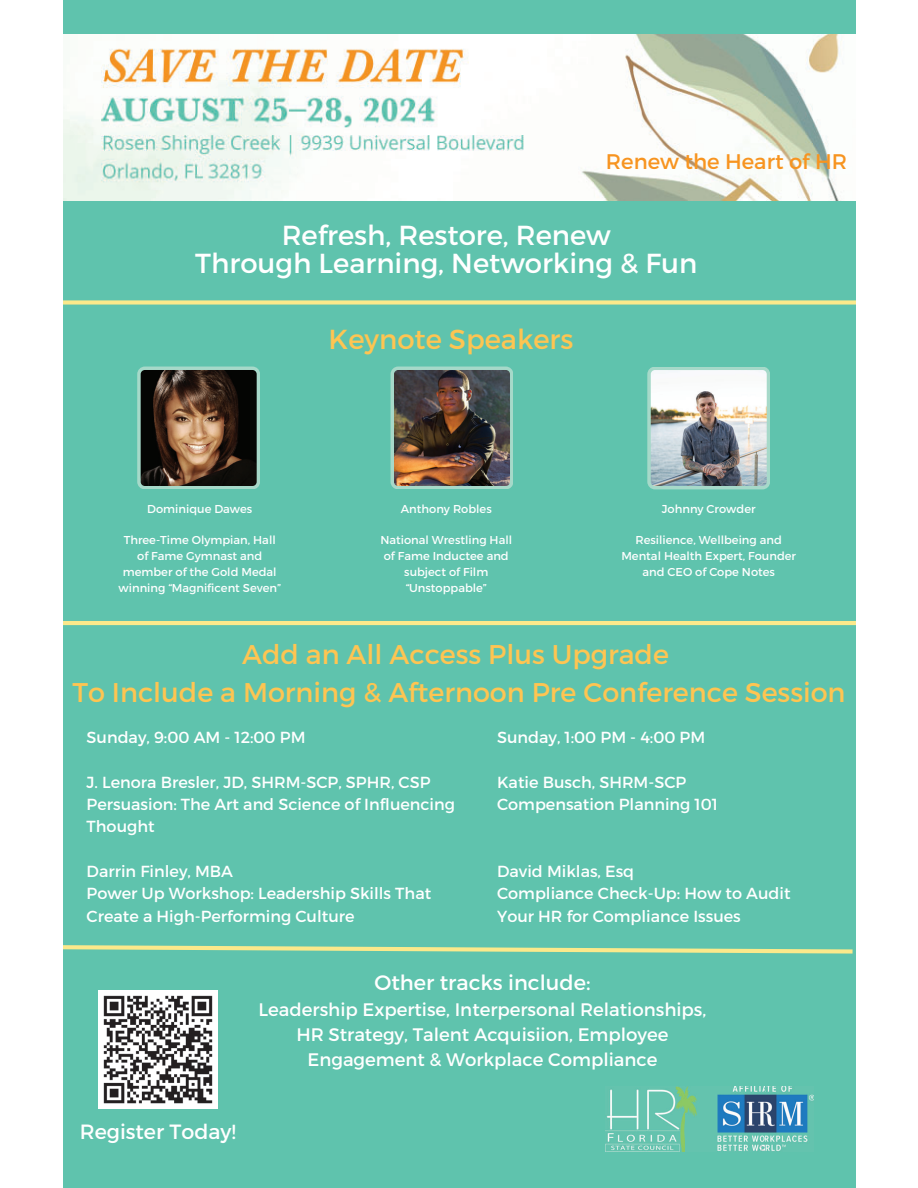
<style>
.page{position:relative;width:918px;height:1188px;background:#fff}
.page>*{position:absolute;margin:0;border:0;box-sizing:border-box;transform-origin:0 0}
.t1{font:27.45px/27.5px "Montserrat";color:#fff;text-align:center}
.t2{font:27.45px "Montserrat";color:#fec552}
.t3{font:27px/37.8px "Montserrat";color:#fec552;text-align:center}
.t4{font:21.15px "Montserrat";color:#f79420}
.t5{font:20.85px "Montserrat";color:#fff}
.t6{font:20.7px "Montserrat";color:#fff}
.t7{font:18.15px/25px "Montserrat";color:#fff;text-align:center}
.t8{font:16.05px/22.4px "Montserrat";color:#fff}
.t9{font:11.4px/15.8px "Montserrat";color:#fdfefe;text-align:center}
</style>
<div class="page">
<div style="left:63px;top:0;width:792px;height:1188px;background:#5fc3ad"></div>
<div style="left:63px;top:300px;width:792px;height:5px;background:#fbe98b"></div>
<svg style="left:63px;top:945px;width:790px;height:9px"></svg>
<hr style="left:63px;top:621px;width:792px;height:4px;background:#fbe98b">
<img style="left:98px;top:990px;width:119px;height:119px">
<img style="left:647px;top:367px;width:123px;height:122px">
<img style="left:391px;top:367px;width:122px;height:122px">
<svg style="left:137px;top:367px;width:123px;height:122px;background:#514637"></svg>
<img style="left:606px;top:1086px;width:208px;height:65px">
<img style="left:63px;top:34px;width:792px;height:167px">
<h3 class="t4" style="left:606px;top:147px;width:243px">Renew the Heart of HR</h3>
<h1 class="t1" style="left:195px;top:220px;width:504px">Refresh, Restore, Renew<br>Through Learning, Networking &amp; Fun</h1>
<h1 class="t2" style="left:329px;top:321px;width:246px">Keynote Speakers</h1>
<p class="t9" style="left:147px;top:500px;width:107px">Dominique Dawes</p>
<p class="t9" style="left:119px;top:532px;width:164px">Three-Time Olympian, Hall of Fame Gymnast and member of the Gold Medal winning “Magnificent Seven”</p>
<p class="t9" style="left:401px;top:500px;width:92px">Anthony Robles</p>
<p class="t9" style="left:380px;top:532px;width:133px">National Wrestling Hall of Fame Inductee and subject of Film “Unstoppable”</p>
<p class="t9" style="left:662px;top:500px;width:95px">Johnny Crowder</p>
<p class="t9" style="left:621px;top:532px;width:176px">Resilience, Wellbeing and<br>Mental Health Expert, Founder and CEO of Cope Notes</p>
<h2 class="t3" style="left:72px;top:634px;width:775px">Add an All Access Plus Upgrade<br>To Include a Morning &amp; Afternoon Pre Conference Session</h2>
<p class="t8" style="left:87px;top:725px;width:220px">Sunday, 9:00 AM - 12:00 PM</p>
<p class="t8" style="left:87px;top:770px;width:370px">J. Lenora Bresler, JD, SHRM-SCP, SPHR, CSP<br>Persuasion: The Art and Science of Influencing<br>Thought</p>
<p class="t8" style="left:87px;top:859px;width:346px">Darrin Finley, MBA<br>Power Up Workshop: Leadership Skills That<br>Create a High-Performing Culture</p>
<p class="t8" style="left:497px;top:725px;width:210px">Sunday, 1:00 PM - 4:00 PM</p>
<p class="t8" style="left:497px;top:770px;width:223px">Katie Busch, SHRM-SCP<br>Compensation Planning 101</p>
<p class="t8" style="left:497px;top:859px;width:295px">David Miklas, Esq<br>Compliance Check-Up: How to Audit<br>Your HR for Compliance Issues</p>
<p class="t6" style="left:80px;top:1118px;width:158px">Register Today!</p>
<p class="t5" style="left:374px;top:970px;width:217px">Other tracks include:</p>
<p class="t7" style="left:259px;top:996px;width:449px">Leadership Expertise, Interpersonal Relationships,<br>HR Strategy, Talent Acquisiion, Employee<br>Engagement &amp; Workplace Compliance</p>
</div>
